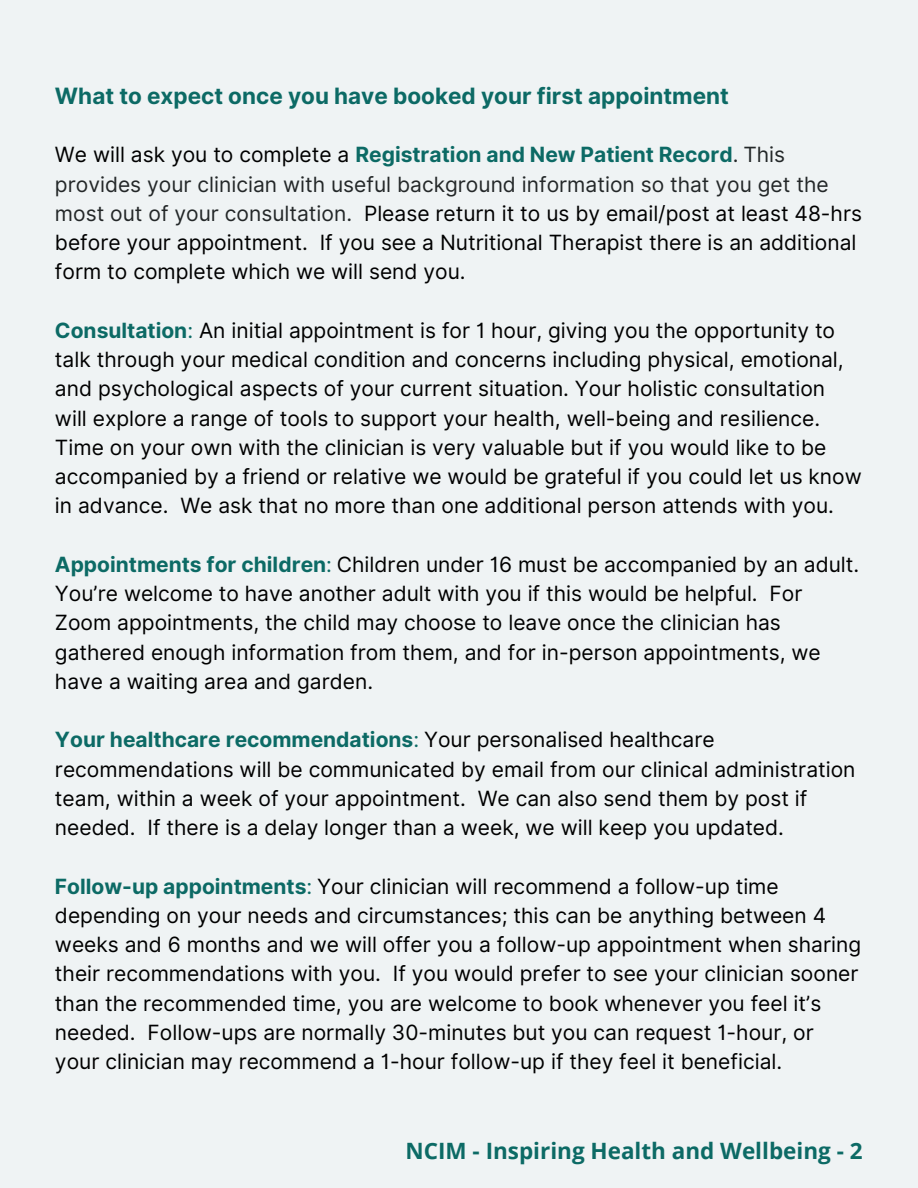
<style>
.page{position:relative;width:918px;height:1188px;background:#eff3f4}
.page>*{position:absolute;margin:0;border:0;box-sizing:border-box;transform-origin:0 0}
.t1{font:700 22.5px "Inter";color:#0c6a65}
.t2{font:700 22.5px "Open Sans";color:#0c6a65}
.t3{font:21px/29.2px "Inter";color:#000}
.s1{font-weight:700;color:#0c6a65}
.s2{color:#232728}
.s3{color:#0c6a65}
</style>
<div class="page">
<h1 class="t1" style="left:55px;top:82px;width:675px">What to expect once you have booked your first appointment</h1>
<p class="t3" style="left:55px;top:140px;width:809px">We will ask you to complete a <span class="s1">Registration and New Patient Record</span><span class="s2">. This provides your clinician with useful background information so that you get the most out of your consultation.</span> Please return it to us by email/post at least 48-hrs before your appointment. If you see a Nutritional Therapist there is an additional form to complete which we will send you.</p>
<p class="t3" style="left:55px;top:316px;width:808px"><span class="s1">Consultation</span><span class="s3">:</span> An initial appointment is for 1 hour, giving you the opportunity to talk through your medical condition and concerns including physical, emotional, and psychological aspects of your current situation. Your holistic consultation will explore a range of tools to support your health, well-being and resilience.<br>Time on your own with the clinician is very valuable but if you would like to be accompanied by a friend or relative we would be grateful if you could let us know in advance. We ask that no more than one additional person attends with you.</p>
<p class="t3" style="left:55px;top:550px;width:806px"><span class="s1">Appointments for children</span><span class="s3">:</span> Children under 16 must be accompanied by an adult.<br>You’re welcome to have another adult with you if this would be helpful. For Zoom appointments, the child may choose to leave once the clinician has gathered enough information from them, and for in-person appointments, we have a waiting area and garden.</p>
<p class="t3" style="left:55px;top:725px;width:802px"><span class="s1">Your healthcare recommendations</span><span class="s3">:</span> Your personalised healthcare recommendations will be communicated by email from our clinical administration team, within a week of your appointment. We can also send them by post if needed. If there is a delay longer than a week, we will keep you updated.</p>
<p class="t3" style="left:55px;top:871px;width:808px"><span class="s1">Follow-up appointments</span><span class="s3">:</span> Your clinician will recommend a follow-up time depending on your needs and circumstances; this can be anything between 4 weeks and 6 months and we will offer you a follow-up appointment when sharing their recommendations with you. If you would prefer to see your clinician sooner than the recommended time, you are welcome to book whenever you feel it’s needed. Follow-ups are normally 30-minutes but you can request 1-hour, or your clinician may recommend a 1-hour follow-up if they feel it beneficial.</p>
<h1 class="t2" style="left:406px;top:1135px;width:458px">NCIM - Inspiring Health and Wellbeing - 2</h1>
</div>
